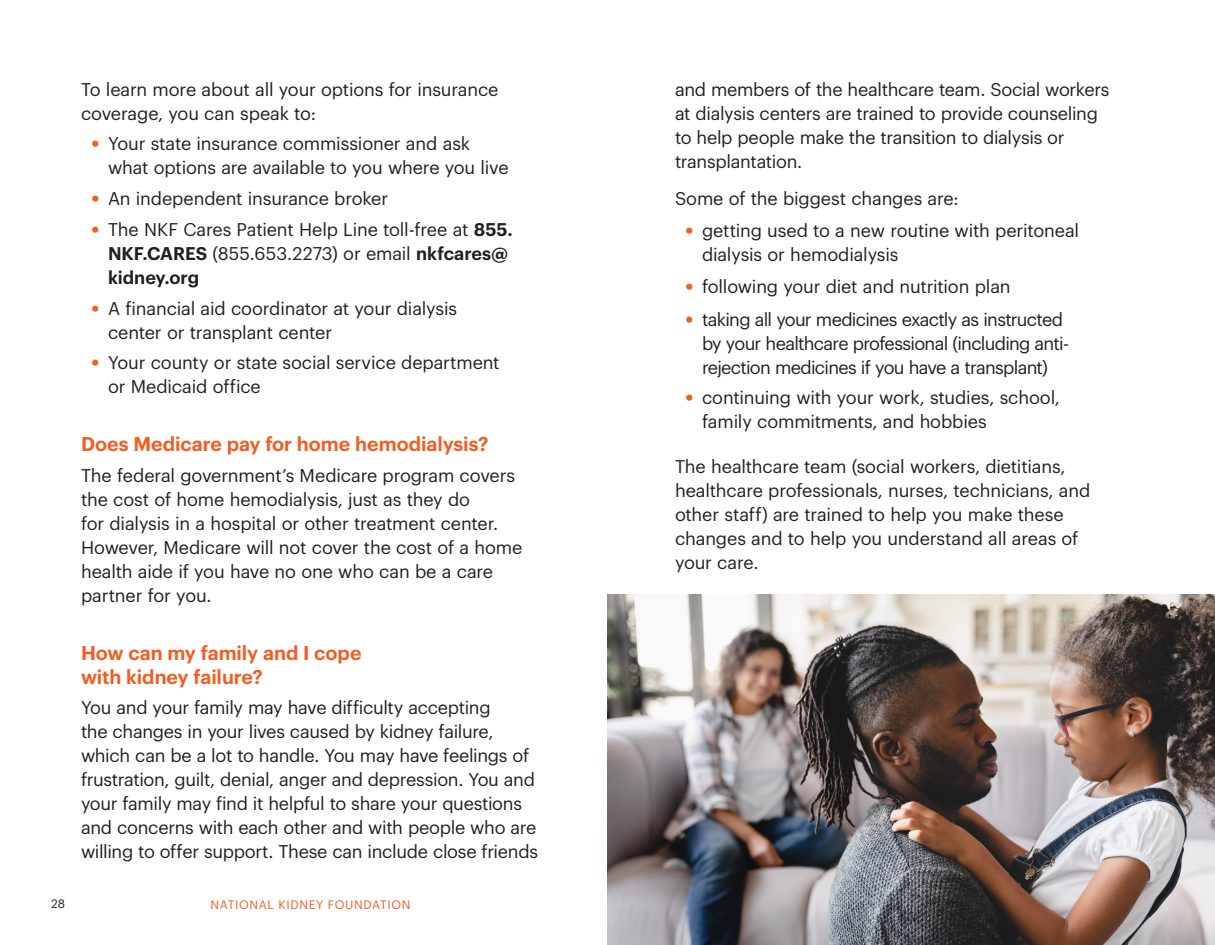
<style>
.page{position:relative;width:1215px;height:945px;background:#fff}
.page>*{position:absolute;margin:0;border:0;box-sizing:border-box;transform-origin:0 0}
.Head2{font:600 19.5px/24px "Graphik";letter-spacing:-.005em;color:#f25d21}
.Body1{font:18px/24px "Graphik";letter-spacing:-.015em;color:#231f20}
.Body1-2{font:18px/24px "Graphik";letter-spacing:-.04em;color:#231f20}
.t1{font:12px "Graphik";letter-spacing:.055em;color:#f25d21}
.t2{font:12px "Graphik";color:#231f20}
.s1{font-weight:700;font-size:21px;color:#f25d21}
.s2{font-weight:600}
</style>
<div class="page">
<img style="left:608px;top:594px;width:607px;height:351px">
<p class="Body1" style="left:81px;top:76px;width:419px">To learn more about all your options for insurance coverage, you can speak to:</p>
<p class="Body1" style="left:108px;top:130px;width:402px;text-indent:-16px"><span class="s1">•</span> Your state insurance commissioner and ask what options are available to you where you live</p>
<p class="Body1" style="left:92px;top:185px;width:298px"><span class="s1">•</span> An independent insurance broker</p>
<p class="Body1" style="left:108px;top:216px;width:406px;text-indent:-16px"><span class="s1">•</span> The NKF Cares Patient Help Line toll-free at <span class="s2">855.<br>NKF.CARES</span> (855.653.2273) or email <span class="s2">nkfcares@ kidney.org</span></p>
<p class="Body1" style="left:108px;top:295px;width:351px;text-indent:-16px"><span class="s1">•</span> A financial aid coordinator at your dialysis center or transplant center</p>
<p class="Body1" style="left:108px;top:349px;width:393px;text-indent:-16px"><span class="s1">•</span> Your county or state social service department or Medicaid office</p>
<p class="Head2" style="left:81px;top:430px;width:409px">Does Medicare pay for home hemodialysis?</p>
<p class="Body1" style="left:81px;top:462px;width:443px">The federal government’s Medicare program covers the cost of home hemodialysis, just as they do<br>for dialysis in a hospital or other treatment center.<br>However, Medicare will not cover the cost of a home health aide if you have no one who can be a care partner for you.</p>
<p class="Head2" style="left:81px;top:639px;width:282px">How can my family and I cope with kidney failure?</p>
<p class="Body1" style="left:81px;top:694px;width:459px">You and your family may have difficulty accepting<br>the changes in your lives caused by kidney failure, which can be a lot to handle. You may have feelings of frustration, guilt, denial, anger and depression. You and your family may find it helpful to share your questions and concerns with each other and with people who are willing to offer support. These can include close friends</p>
<p class="t2" style="left:51px;top:895px;width:15px">28</p>
<p class="t1" style="left:211px;top:896px;width:201px">NATIONAL KIDNEY FOUNDATION</p>
<p class="Body1" style="left:675px;top:76px;width:436px">and members of the healthcare team. Social workers at dialysis centers are trained to provide counseling to help people make the transition to dialysis or transplantation.</p>
<p class="Body1" style="left:675px;top:185px;width:285px">Some of the biggest changes are:</p>
<p class="Body1" style="left:702px;top:217px;width:379px;text-indent:-16px"><span class="s1">•</span> getting used to a new routine with peritoneal dialysis or hemodialysis</p>
<p class="Body1" style="left:686px;top:273px;width:327px"><span class="s1">•</span> following your diet and nutrition plan</p>
<p class="Body1-2" style="left:702px;top:305px;width:369px;text-indent:-16px"><span class="s1">•</span> taking all your medicines exactly as instructed by your healthcare professional (including anti&shy;rejection medicines if you have a transplant)</p>
<p class="Body1" style="left:702px;top:384px;width:360px;text-indent:-16px"><span class="s1">•</span> continuing with your work, studies, school, family commitments, and hobbies</p>
<p class="Body1" style="left:675px;top:452px;width:417px">The healthcare team (social workers, dietitians, healthcare professionals, nurses, technicians, and other staff) are trained to help you make these changes and to help you understand all areas of your care.</p>
</div>
